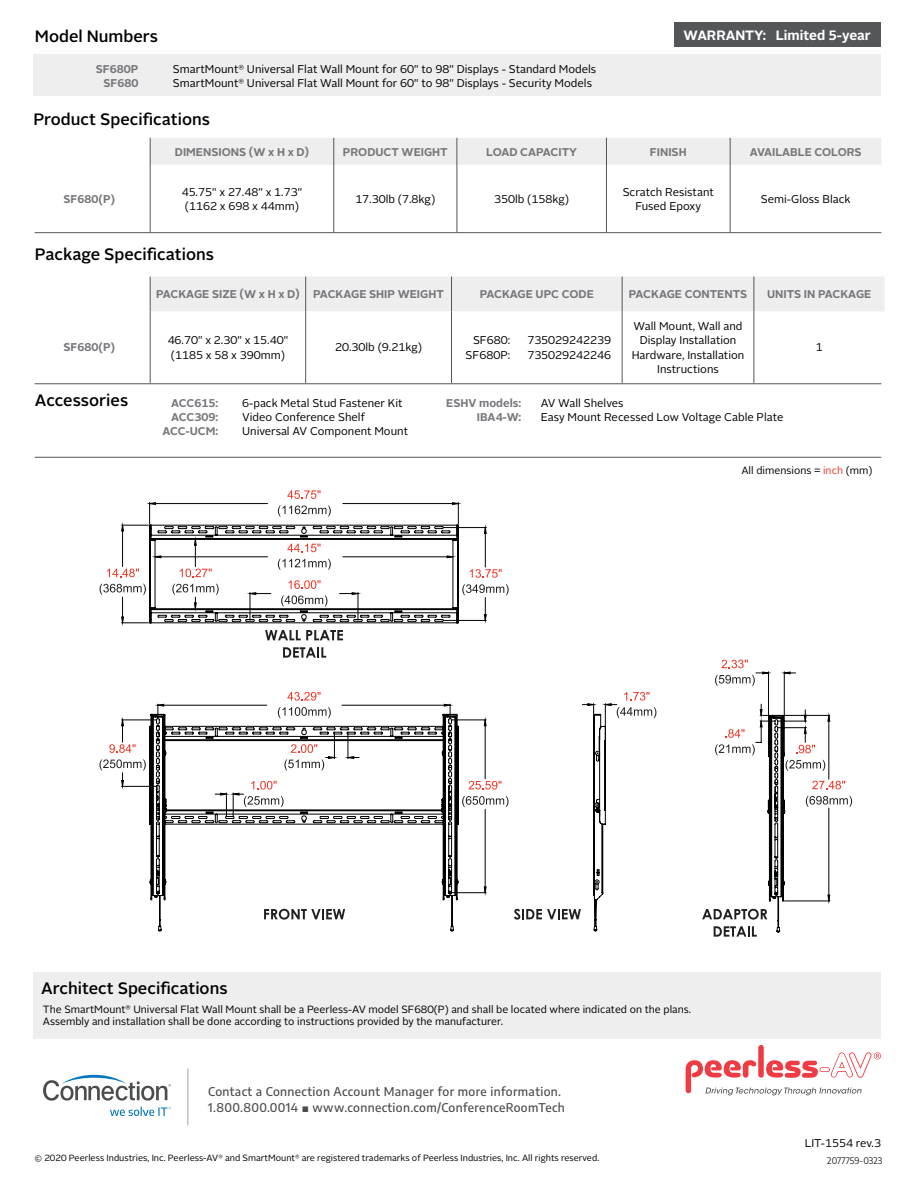
<style>
.page{position:relative;width:918px;height:1188px;background:#fff}
.page>*{position:absolute;margin:0;border:0;box-sizing:border-box;transform-origin:0 0}
.t1{font:500 16.5px "Alright Sans";color:#000}
.t2{font:700 13.5px "Alright Sans";color:#fff}
.Cobrand_CTA{font:500 12px "Encode Sans";letter-spacing:.03em;color:#4b4c4d}
.t3{font:11.25px/14.2px "Alright Sans";color:#000}
.t4{font:700 11.25px "Alright Sans";color:#76777b}
.t5{font:10.5px/12px "Alright Sans";color:#000}
.t6{font:9px "Alright Sans";color:#000}
.t7{font:9px "Encode Sans";letter-spacing:-.005em;color:#231f20}
.s1{color:#ee3524}
.s2{font-family:"Arial";font-weight:400}
</style>
<div class="page">
<svg style="left:43px;top:1075px;width:128px;height:26px"></svg>
<svg style="left:110px;top:1107px;width:61px;height:9px"></svg>
<hr style="left:188px;top:1069px;width:1px;height:57px;background:#a3a4a8">
<div style="left:33px;top:972px;width:848px;height:66px;background:#eeeeef"></div>
<div style="left:33px;top:55px;width:848px;height:41px;background:#eeeeef"></div>
<div style="left:151px;top:277px;width:734px;height:34px;background:#eeeeef"></div>
<hr style="left:150px;top:277px;width:1px;height:34px;background:#54565a">
<hr style="left:305px;top:277px;width:1px;height:34px;background:#54565a">
<hr style="left:451px;top:277px;width:1px;height:34px;background:#54565a">
<hr style="left:622px;top:277px;width:1px;height:34px;background:#54565a">
<hr style="left:754px;top:277px;width:1px;height:34px;background:#54565a">
<hr style="left:150px;top:311px;width:1px;height:72px;background:#54565a">
<hr style="left:305px;top:311px;width:1px;height:72px;background:#54565a">
<hr style="left:451px;top:311px;width:1px;height:72px;background:#54565a">
<hr style="left:622px;top:311px;width:1px;height:72px;background:#54565a">
<hr style="left:754px;top:311px;width:1px;height:72px;background:#54565a">
<div style="left:150px;top:138px;width:731px;height:27px;background:#eeeeef"></div>
<hr style="left:150px;top:165px;width:1px;height:67px;background:#54565a">
<hr style="left:333px;top:165px;width:1px;height:67px;background:#54565a">
<hr style="left:457px;top:165px;width:1px;height:67px;background:#54565a">
<hr style="left:606px;top:165px;width:1px;height:67px;background:#54565a">
<hr style="left:730px;top:165px;width:1px;height:67px;background:#54565a">
<div style="left:674px;top:22px;width:206px;height:25px;background:#54565a"></div>
<hr style="left:35px;top:383px;width:846px;height:1px;background:#54565a">
<hr style="left:35px;top:232px;width:846px;height:1px;background:#54565a">
<hr style="left:35px;top:457px;width:846px;height:1px;background:#54565a">
<svg style="left:714px;top:933px;width:43px;height:4px"></svg>
<svg style="left:99px;top:759px;width:22px;height:12px"></svg>
<svg style="left:109px;top:744px;width:12px;height:9px"></svg>
<svg style="left:287px;top:490px;width:34px;height:9px"></svg>
<svg style="left:107px;top:569px;width:14px;height:8px"></svg>
<svg style="left:831px;top:781px;width:14px;height:8px"></svg>
<svg style="left:831px;top:796px;width:21px;height:11px"></svg>
<svg style="left:121px;top:502px;width:710px;height:400px"></svg>
<svg style="left:785px;top:704px;width:40px;height:67px"></svg>
<hr style="left:828px;top:808px;width:1px;height:93px;background:#000101">
<hr style="left:828px;top:715px;width:1px;height:64px;background:#000101">
<hr style="left:784px;top:901px;width:46px;height:1px;background:#000101">
<hr style="left:784px;top:715px;width:46px;height:1px;background:#000101">
<hr style="left:122px;top:525px;width:1px;height:42px;background:#000101">
<svg style="left:100px;top:584px;width:48px;height:39px"></svg>
<hr style="left:343px;top:503px;width:115px;height:1px;background:#000101">
<hr style="left:150px;top:503px;width:118px;height:1px;background:#000101">
<svg style="left:458px;top:502px;width:1px;height:22px"></svg>
<svg style="left:122px;top:502px;width:28px;height:24px"></svg>
<svg style="left:149px;top:525px;width:636px;height:408px"></svg>
<svg style="left:265px;top:630px;width:78px;height:10px"></svg>
<svg style="left:283px;top:647px;width:43px;height:11px"></svg>
<div style="left:758px;top:1045px;width:6px;height:33px;background:#ef3b43;border-radius:3px"></div>
<svg style="left:686px;top:1052px;width:195px;height:43px"></svg>
<p class="t1" style="left:35px;top:25px;width:124px">Model Numbers</p>
<p class="t2" style="left:684px;top:25px;width:189px">WARRANTY: Limited 5-year</p>
<p class="t4" style="left:96px;top:61px;width:44px">SF680P</p>
<p class="t3" style="left:173px;top:62px;width:425px">SmartMount<sup>®</sup> Universal Flat Wall Mount for 60" to 98" Displays - Standard Models</p>
<p class="t4" style="left:103px;top:75px;width:36px">SF680</p>
<p class="t3" style="left:173px;top:76px;width:421px">SmartMount<sup>®</sup> Universal Flat Wall Mount for 60" to 98" Displays - Security Models</p>
<p class="t1" style="left:33px;top:108px;width:178px">Product Specifications</p>
<p class="t4" style="left:175px;top:144px;width:136px">DIMENSIONS (W x H x D)</p>
<p class="t4" style="left:343px;top:144px;width:106px">PRODUCT WEIGHT</p>
<p class="t4" style="left:486px;top:144px;width:92px">LOAD CAPACITY</p>
<p class="t4" style="left:650px;top:144px;width:38px">FINISH</p>
<p class="t4" style="left:750px;top:144px;width:114px">AVAILABLE COLORS</p>
<p class="t4" style="left:63px;top:191px;width:53px">SF680(P)</p>
<p class="t3" style="left:182px;top:185px;width:122px">45.75" x 27.48" x 1.73" (1162 x 698 x 44mm)</p>
<p class="t3" style="left:355px;top:192px;width:81px">17.30lb (7.8kg)</p>
<p class="t3" style="left:494px;top:192px;width:77px">350lb (158kg)</p>
<p class="t3" style="left:623px;top:185px;width:93px;text-align:center">Scratch Resistant<br>Fused Epoxy</p>
<p class="t3" style="left:761px;top:192px;width:91px">Semi-Gloss Black</p>
<p class="t1" style="left:35px;top:243px;width:181px">Package Specifications</p>
<p class="t4" style="left:156px;top:286px;width:289px">PACKAGE SIZE (W x H x D) PACKAGE SHIP WEIGHT</p>
<p class="t4" style="left:480px;top:286px;width:116px">PACKAGE UPC CODE</p>
<p class="t4" style="left:629px;top:286px;width:120px">PACKAGE CONTENTS</p>
<p class="t4" style="left:767px;top:286px;width:106px">UNITS IN PACKAGE</p>
<p class="t4" style="left:63px;top:340px;width:53px">SF680(P)</p>
<p class="t3" style="left:168px;top:333px;width:122px">46.70" x 2.30" x 15.40" (1185 x 58 x 390mm)</p>
<p class="t3" style="left:335px;top:341px;width:88px">20.30lb (9.21kg)</p>
<p class="t3" style="left:466px;top:333px;width:46px;text-align:right">SF680:<br>SF680P:</p>
<p class="t3" style="left:527px;top:333px;width:85px">735029242239<br>735029242246</p>
<p class="t3" style="left:632px;top:319px;width:114px;text-align:center">Wall Mount, Wall and<br>Display Installation<br>Hardware, Installation<br>Instructions</p>
<p class="t1" style="left:35px;top:389px;width:95px">Accessories</p>
<p class="t4" style="left:171px;top:395px;width:48px">ACC615:</p>
<p class="t3" style="left:242px;top:396px;width:162px">6-pack Metal Stud Fastener Kit</p>
<p class="t4" style="left:171px;top:409px;width:48px">ACC309:</p>
<p class="t3" style="left:242px;top:410px;width:124px">Video Conference Shelf</p>
<p class="t4" style="left:162px;top:424px;width:57px">ACC-UCM:</p>
<p class="t3" style="left:242px;top:425px;width:167px">Universal AV Component Mount</p>
<p class="t4" style="left:446px;top:395px;width:76px">ESHV models:</p>
<p class="t3" style="left:541px;top:396px;width:84px">AV Wall Shelves</p>
<p class="t4" style="left:477px;top:409px;width:46px">IBA4-W:</p>
<p class="t3" style="left:541px;top:410px;width:244px">Easy Mount Recessed Low Voltage Cable Plate</p>
<p class="t3" style="left:816px;top:341px;width:8px">1</p>
<p class="t5" style="left:741px;top:464px;width:133px">All dimensions = <span class="s1">inch</span> (mm)</p>
<p class="t1" style="left:41px;top:977px;width:188px">Architect Specifications</p>
<p class="t5" style="left:43px;top:1004px;width:650px">The SmartMount<sup>®</sup> Universal Flat Wall Mount shall be a Peerless-AV model SF680(P) and shall be located where indicated on the plans.<br>Assembly and installation shall be done according to instructions provided by the manufacturer.</p>
<p class="Cobrand_CTA" style="left:208px;top:1083px;width:354px">Contact a Connection Account Manager for more information.</p>
<p class="Cobrand_CTA" style="left:208px;top:1099px;width:358px">1.800.800.0014 <span class="s2">■</span> www.connection.com/ConferenceRoomTech</p>
<p class="t6" style="left:34px;top:1152px;width:566px">© 2020 Peerless Industries, Inc. Peerless-AV<sup>®</sup> and SmartMount<sup>®</sup> are registered trademarks of Peerless Industries, Inc. All rights reserved.</p>
<p class="t3" style="left:805px;top:1136px;width:78px">LIT-1554 rev.3</p>
<p class="t7" style="left:827px;top:1154px;width:57px">2077759-0323</p>
</div>
